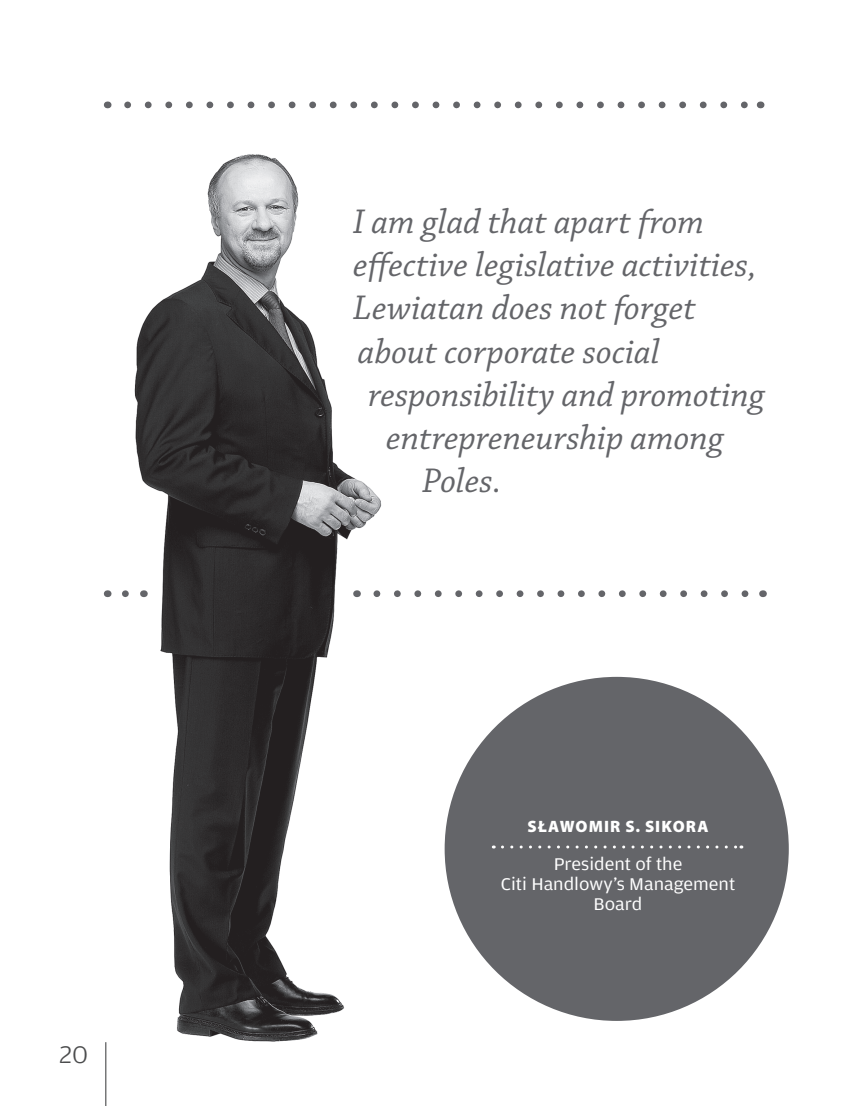
<style>
.page{position:relative;width:851px;height:1106px;background:#fff}
.page>*{position:absolute;margin:0;border:0;box-sizing:border-box;transform-origin:0 0}
.t1{font:italic 36px "Chaparral Pro";color:#646569}
.t2{font:300 25.5px "Amplitude Wide";color:#4b4c4d}
.t3{font:18px/20.2px "Amplitude Wide";color:#fff;text-align:center}
.t4{font:900 16.5px "Myriad Pro";letter-spacing:.07em;color:#fff}
</style>
<div class="page">
<img style="left:103px;top:101px;width:686px;height:1005px">
<svg style="left:128px;top:101px;width:621px;height:7px"></svg>
<svg style="left:125px;top:590px;width:9px;height:7px"></svg>
<svg style="left:377px;top:590px;width:375px;height:7px"></svg>
<div style="left:444px;top:677px;width:344px;height:343px;background:#646569;border-radius:50%"></div>
<svg style="left:502px;top:845px;width:239px;height:3px"></svg>
<hr style="left:105px;top:1042px;width:1px;height:64px;background:#4b4c4d">
<p class="t2" style="left:59px;top:1038px;width:31px">20</p>
<p class="t1" style="left:353px;top:202px;width:352px">I am glad that apart from</p>
<p class="t1" style="left:353px;top:245px;width:405px">effective legislative activities,</p>
<p class="t1" style="left:353px;top:288px;width:344px">Lewiatan does not forget</p>
<p class="t1" style="left:357px;top:331px;width:303px">about corporate social</p>
<p class="t1" style="left:368px;top:374px;width:397px">responsibility and promoting</p>
<p class="t1" style="left:386px;top:418px;width:339px">entrepreneurship among</p>
<p class="t1" style="left:422px;top:461px;width:81px">Poles.</p>
<p class="t4" style="left:527px;top:815px;width:182px">SŁAWOMIR S. SIKORA</p>
<p class="t3" style="left:553px;top:853px;width:130px">President of the</p>
<p class="t3" style="left:501px;top:874px;width:236px">Citi Handlowy’s Management<br>Board</p>
</div>
